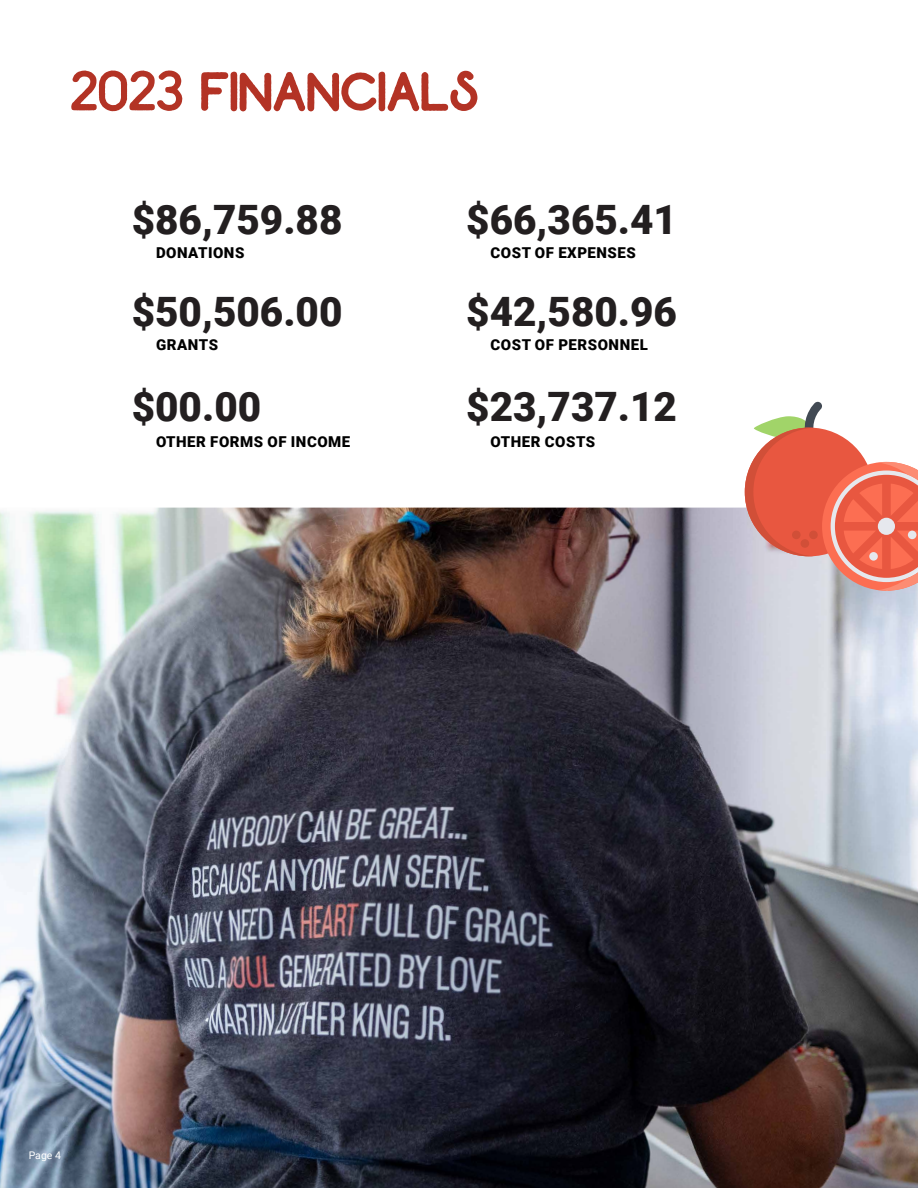
<style>
.page{position:relative;width:918px;height:1188px;background:#fff}
.page>*{position:absolute;margin:0;border:0;box-sizing:border-box;transform-origin:0 0}
.t1{font:55.5px "Restless Youth Sans";color:#b33325}
.t2{font:900 40.5px "Roboto";color:#231f20}
.t3{font:900 15px "Roboto";letter-spacing:.035em;color:#000}
.t4{font:10.5px "Roboto";color:#fff}
</style>
<div class="page">
<img style="left:0;top:508px;width:918px;height:680px">
<svg style="left:745px;top:402px;width:173px;height:189px"></svg>
<h1 class="t1" style="left:70px;top:48px;width:410px">2023 FINANCIALS</h1>
<h2 class="t2" style="left:132px;top:191px;width:212px">$86,759.88</h2>
<h2 class="t2" style="left:466px;top:191px;width:212px">$66,365.41</h2>
<p class="t3" style="left:156px;top:242px;width:90px">DONATIONS</p>
<p class="t3" style="left:491px;top:242px;width:147px">COST OF EXPENSES</p>
<h2 class="t2" style="left:132px;top:283px;width:212px">$50,506.00</h2>
<h2 class="t2" style="left:466px;top:283px;width:212px">$42,580.96</h2>
<p class="t3" style="left:156px;top:334px;width:64px">GRANTS</p>
<p class="t3" style="left:491px;top:334px;width:159px">COST OF PERSONNEL</p>
<h2 class="t2" style="left:132px;top:378px;width:131px">$00.00</h2>
<h2 class="t2" style="left:466px;top:378px;width:212px">$23,737.12</h2>
<p class="t3" style="left:156px;top:431px;width:196px">OTHER FORMS OF INCOME</p>
<p class="t3" style="left:491px;top:431px;width:106px">OTHER COSTS</p>
<p class="t4" style="left:29px;top:1148px;width:34px">Page 4</p>
</div>
